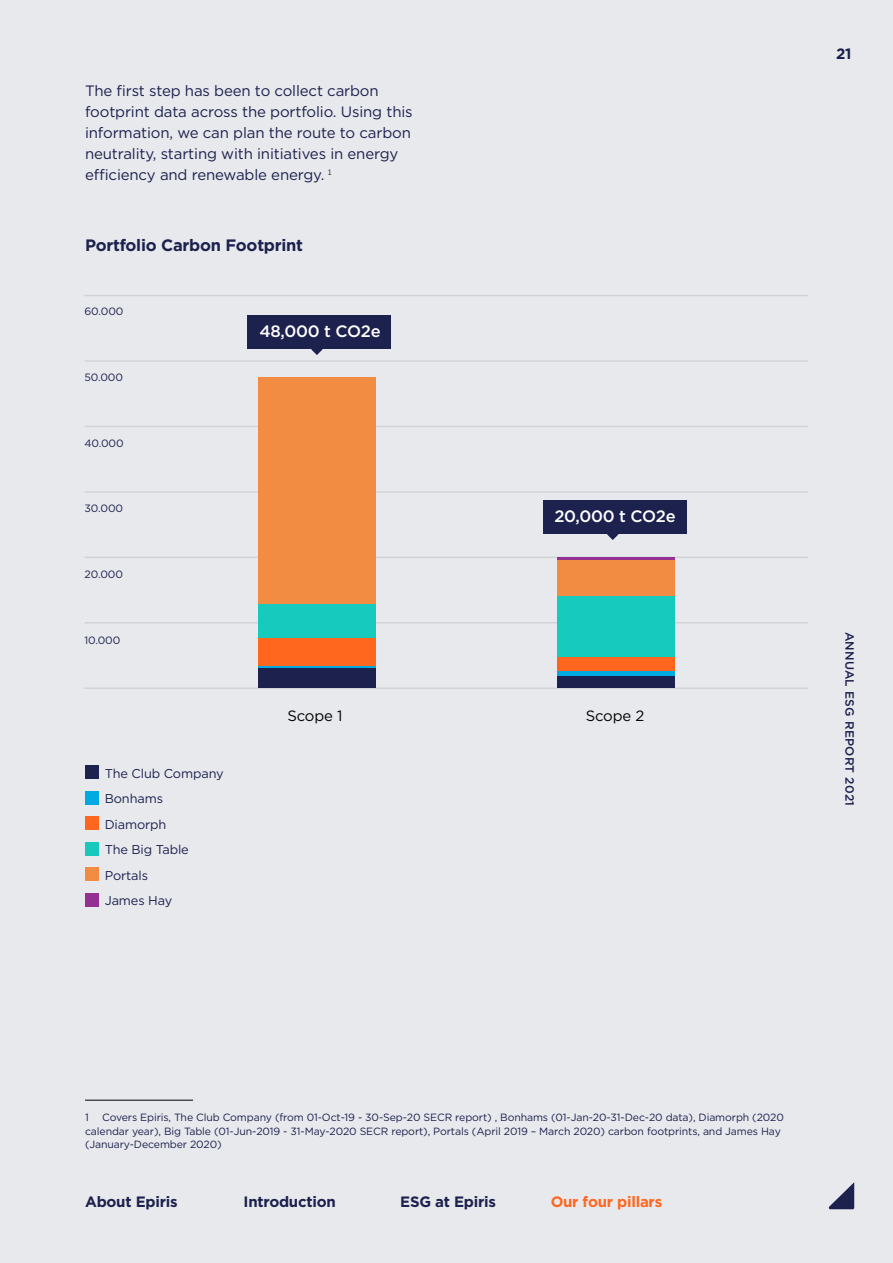
<style>
.page{position:relative;width:893px;height:1263px;background:#e8e9ed}
.page>*{position:absolute;margin:0;border:0;box-sizing:border-box;transform-origin:0 0}
.body{font:700 16.5px "Gotham";letter-spacing:-.015em;color:#1c214d}
.body-2{font:500 16.5px "Gotham";letter-spacing:-.015em;color:#fff}
.body-3{font:15px/21px "Gotham";letter-spacing:-.01em;color:#1c214d}
.t1{font:700 15px "Gotham";letter-spacing:-.015em;color:#1c214d}
.t2{font:700 15px "Gotham";letter-spacing:-.015em;color:#ff671f}
.t3{font:14.85px "Gotham";letter-spacing:-.01em;color:#000}
.body-4{font:12.75px/25.5px "Gotham";letter-spacing:-.01em;color:#1c214d}
.t4{font:500 12px "Gotham";letter-spacing:.02em;color:#1c214d}
.t5{font:10.65px "Gotham";letter-spacing:-.01em;color:#1c214d}
.body_copy_2{font:10.5px/13.5px "Gotham";letter-spacing:-.01em;color:#1c214d}
</style>
<div class="page">
<hr style="left:85px;top:1100px;width:108px;height:1px;background:#000">
<div style="left:85px;top:765px;width:14px;height:14px;background:#1c214d"></div>
<div style="left:85px;top:791px;width:14px;height:13px;background:#00a9e0"></div>
<div style="left:85px;top:816px;width:14px;height:14px;background:#ff671f"></div>
<div style="left:85px;top:842px;width:14px;height:13px;background:#17c9bd"></div>
<div style="left:85px;top:867px;width:14px;height:14px;background:#f28c42"></div>
<div style="left:85px;top:893px;width:14px;height:13px;background:#943091"></div>
<hr style="left:85px;top:622px;width:723px;height:1px;background:#d1d3d4">
<hr style="left:85px;top:557px;width:723px;height:1px;background:#d1d3d4">
<hr style="left:85px;top:491px;width:723px;height:2px;background:#d1d3d4">
<hr style="left:85px;top:426px;width:723px;height:1px;background:#d1d3d4">
<hr style="left:85px;top:360px;width:723px;height:2px;background:#d1d3d4">
<hr style="left:85px;top:295px;width:723px;height:1px;background:#d1d3d4">
<hr style="left:85px;top:687px;width:723px;height:2px;background:#d1d3d4">
<div style="left:259px;top:668px;width:117px;height:20px;background:#1c214d"></div>
<hr style="left:259px;top:665px;width:117px;height:3px;background:#00a9e0">
<div style="left:259px;top:637px;width:117px;height:28px;background:#ff671f"></div>
<div style="left:259px;top:604px;width:117px;height:34px;background:#16cabd"></div>
<div style="left:259px;top:377px;width:117px;height:227px;background:#f28c43"></div>
<div style="left:557px;top:676px;width:118px;height:12px;background:#1c214d"></div>
<div style="left:557px;top:670px;width:118px;height:6px;background:#00a9e0"></div>
<div style="left:557px;top:657px;width:118px;height:13px;background:#ff671f"></div>
<div style="left:557px;top:596px;width:118px;height:61px;background:#16cabd"></div>
<div style="left:557px;top:559px;width:118px;height:37px;background:#f28c43"></div>
<hr style="left:557px;top:557px;width:118px;height:2px;background:#953192">
<div style="left:247px;top:315px;width:144px;height:34px;background:#1c214d"></div>
<svg style="left:311px;top:349px;width:12px;height:6px"></svg>
<div style="left:543px;top:500px;width:144px;height:34px;background:#1c214d"></div>
<svg style="left:607px;top:534px;width:11px;height:6px"></svg>
<svg style="left:828px;top:1182px;width:26px;height:27px"></svg>
<p class="body-3" style="left:85px;top:79px;width:329px">The first step has been to collect carbon footprint data across the portfolio. Using this information, we can plan the route to carbon neutrality, starting with initiatives in energy efficiency and renewable energy. <sup>1</sup></p>
<p class="body" style="left:85px;top:235px;width:220px">Portfolio Carbon Footprint</p>
<p class="t5" style="left:85px;top:304px;width:40px">60.000</p>
<p class="t5" style="left:85px;top:370px;width:40px">50.000</p>
<p class="t5" style="left:85px;top:436px;width:41px">40.000</p>
<p class="t5" style="left:85px;top:502px;width:40px">30.000</p>
<p class="t5" style="left:85px;top:568px;width:40px">20.000</p>
<p class="t5" style="left:85px;top:633px;width:37px">10.000</p>
<p class="body-4" style="left:105px;top:760px;width:120px">The Club Company</p>
<p class="body-4" style="left:105px;top:785px;width:60px">Bonhams</p>
<p class="body-4" style="left:105px;top:811px;width:85px">Diamorph<br>The Big Table</p>
<p class="body-4" style="left:105px;top:862px;width:45px">Portals</p>
<p class="body-4" style="left:105px;top:887px;width:69px">James Hay</p>
<p class="body-2" style="left:259px;top:320px;width:123px">48,000 t CO2e</p>
<p class="t3" style="left:287px;top:706px;width:57px">Scope 1</p>
<p class="body-2" style="left:554px;top:505px;width:123px">20,000 t CO2e</p>
<p class="t3" style="left:586px;top:706px;width:60px">Scope 2</p>
<h2 class="t1" style="left:836px;top:44px;width:17px">21</h2>
<p class="t4" style="left:858px;top:631px;width:176px;rotate:90deg">ANNUAL ESG REPORT 2021</p>
<p class="body_copy_2" style="left:85px;top:1110px;width:700px;text-indent:17px">Covers Epiris, The Club Company (from 01-Oct-19 - 30-Sep-20 SECR report) , Bonhams (01-Jan-20-31-Dec-20 data), Diamorph (2020 calendar year), Big Table (01-Jun-2019 - 31-May-2020 SECR report), Portals (April 2019 – March 2020) carbon footprints, and James Hay (January-December 2020)</p>
<p class="body_copy_2" style="left:85px;top:1110px;width:5px">1</p>
<h2 class="t1" style="left:85px;top:1192px;width:94px">About Epiris</h2>
<h2 class="t1" style="left:244px;top:1192px;width:94px">Introduction</h2>
<h2 class="t1" style="left:400px;top:1192px;width:97px">ESG at Epiris</h2>
<p class="t2" style="left:551px;top:1192px;width:113px">Our four pillars</p>
</div>
